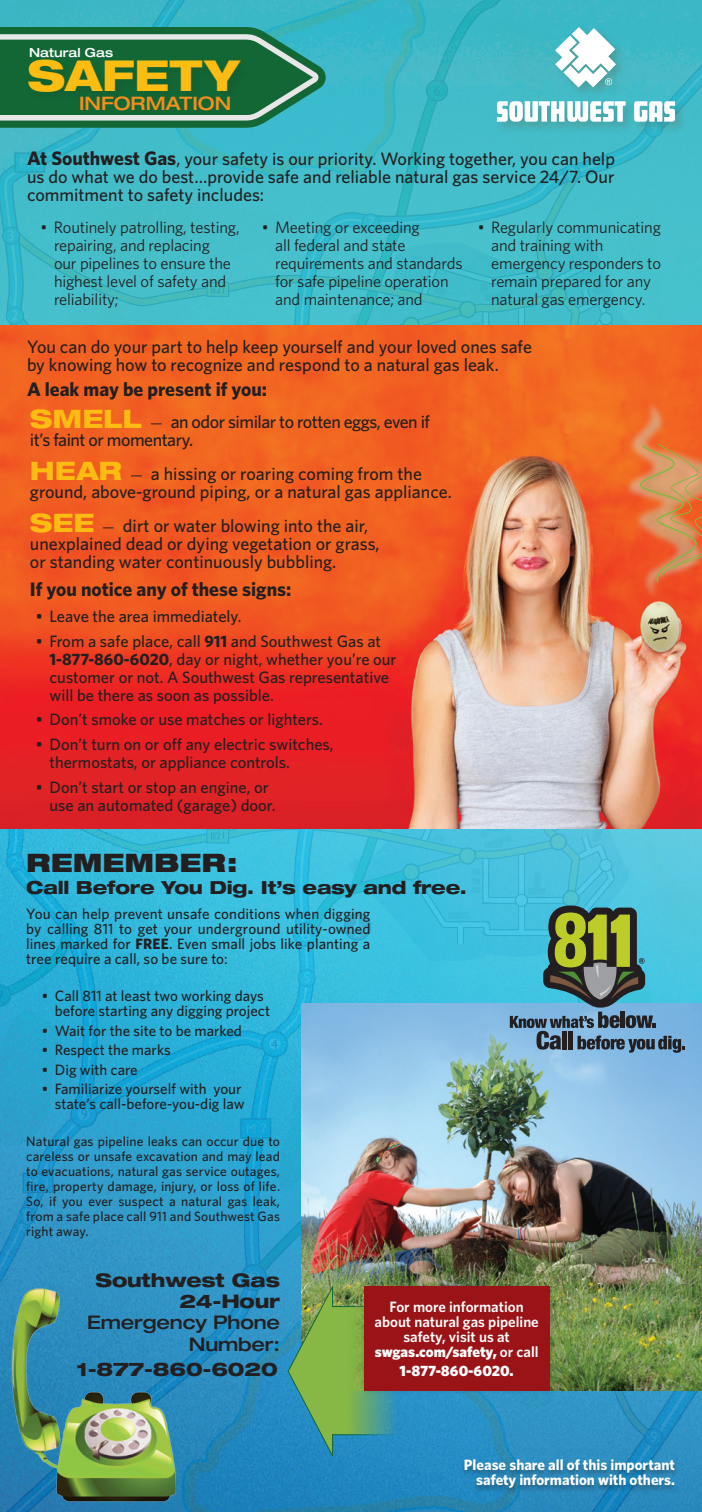
<style>
.page{position:relative;width:702px;height:1512px;background:#fff}
.page>*{position:absolute;margin:0;border:0;box-sizing:border-box;transform-origin:0 0}
.t1{font:800 expanded 42.75px "Helvetica Neue";color:#fdbc12}
.t2{font:900 expanded 25.5px "Helvetica Neue";color:#231f20}
.t3{font:700 19.5px "Whitney";color:#231f20}
.t4{font:800 expanded 18.75px "Helvetica Neue";letter-spacing:-.01em;color:#231f20}
.t5{font:500 expanded 18.75px "Helvetica Neue";letter-spacing:-.01em;color:#231f20}
.t6{font:500 expanded 18.6px "Helvetica Neue";color:#f68e1e}
.t7{font:500 18px/18px "Whitney";color:#231f20}
.t8{font:500 18px/18px "Whitney";letter-spacing:-.03em;color:#231f20}
.t9{font:800 expanded 18px "Helvetica Neue";letter-spacing:-.015em;color:#231f20}
.t10{font:500 16.5px/18px "Whitney";color:#231f20}
.t11{font:16.5px/18px "Whitney";letter-spacing:-.01em;color:#231f20}
.t12{font:500 15px/15px "Whitney";color:#231f20;text-align:justify}
.t13{font:700 15px/15px "Whitney";color:#fff;text-align:right}
.t14{font:600 15px/15px "Whitney";color:#fff;text-align:center}
.t15{font:900 15px "Whitney";color:#fff}
.t16{font:500 13.5px/15px "Whitney";letter-spacing:.01em;color:#231f20;text-align:justify}
.t17{font:500 expanded 12.45px "Helvetica Neue";color:#fff}
.s1{font-weight:700;font-size:19.5px}
.s2{font-family:"Helvetica Neue";font-weight:800;font-stretch:expanded;font-size:25.5px;color:#fdbc12}
.s3{font-family:"Helvetica Neue";font-weight:300;font-size:14.55px}
.s4{font-weight:700}
.s5{font-weight:600}
</style>
<div class="page">
<img style="left:0;top:0;width:702px;height:1512px">
<div style="left:26px;top:58px;width:226px;height:46px;background:#126434"></div>
<p class="t17" style="left:29px;top:45px;width:85px">Natural Gas</p>
<p class="t1" style="left:27px;top:49px;width:214px">SAFETY</p>
<p class="t6" style="left:79px;top:92px;width:154px">INFORMATION</p>
<p class="t7" style="left:27px;top:150px;width:590px;text-align:justify"><span class="s1">At Southwest Gas</span>, your safety is our priority. Working together, you can help us do what we do best…provide safe and reliable natural gas service 24/7. Our commitment to safety includes:</p>
<p class="t11" style="left:54px;top:218px;width:187px;text-indent:-13px">• Routinely patrolling, testing, repairing, and replacing<br>our pipelines to ensure the highest level of safety and reliability;</p>
<p class="t11" style="left:275px;top:218px;width:189px;text-indent:-13px">• Meeting or exceeding<br>all federal and state requirements and standards for safe pipeline operation and maintenance; and</p>
<p class="t11" style="left:491px;top:218px;width:171px;text-indent:-13px">• Regularly communicating and training with emergency responders to remain prepared for any natural gas emergency.</p>
<p class="t7" style="left:27px;top:338px;width:507px">You can do your part to help keep yourself and your loved ones safe by knowing how to recognize and respond to a natural gas leak.</p>
<p class="t3" style="left:27px;top:376px;width:242px">A leak may be present if you:</p>
<p class="t8" style="left:30px;top:412px;width:402px"><span class="s2">SMELL</span> <span class="s3">—</span> an odor similar to rotten eggs, even if it’s faint or momentary.</p>
<p class="t7" style="left:30px;top:464px;width:423px"><span class="s2">HEAR</span> <span class="s3">—</span> a hissing or roaring coming from the ground, above-ground piping, or a natural gas appliance.</p>
<p class="t7" style="left:30px;top:516px;width:351px"><span class="s2">SEE</span> <span class="s3">—</span> dirt or water blowing into the air, unexplained dead or dying vegetation or grass, or standing water continuously bubbling.</p>
<p class="t3" style="left:30px;top:576px;width:263px">If you notice any of these signs:</p>
<p class="t10" style="left:36px;top:607px;width:207px">• Leave the area immediately.</p>
<p class="t10" style="left:50px;top:632px;width:349px;text-indent:-14px">• From a safe place, call <span class="s4">911</span> and Southwest Gas at <span class="s4">1-877-860-6020</span>, day or night, whether you’re our customer or not. A Southwest Gas representative will be there as soon as possible.</p>
<p class="t10" style="left:36px;top:710px;width:289px">• Don’t smoke or use matches or lighters.</p>
<p class="t10" style="left:50px;top:735px;width:286px;text-indent:-14px">• Don’t turn on or off any electric switches, thermostats, or appliance controls.</p>
<p class="t10" style="left:50px;top:778px;width:227px;text-indent:-14px">• Don’t start or stop an engine, or use an automated (garage) door.</p>
<p class="t2" style="left:26px;top:846px;width:213px">REMEMBER:</p>
<p class="t9" style="left:26px;top:876px;width:442px">Call Before You Dig. It’s easy and free.</p>
<p class="t12" style="left:26px;top:906px;width:346px">You can help prevent unsafe conditions when digging by calling 811 to get your underground utility-owned lines marked for <span class="s4">FREE</span>. Even small jobs like planting a tree require a call, so be sure to:</p>
<p class="t12" style="left:55px;top:988px;width:217px;text-indent:-13px">• Call 811 at least two working days before starting any digging project</p>
<p class="t12" style="left:42px;top:1023px;width:202px">• Wait for the site to be marked</p>
<p class="t12" style="left:42px;top:1042px;width:130px">• Respect the marks</p>
<p class="t12" style="left:42px;top:1062px;width:98px">• Dig with care</p>
<p class="t12" style="left:42px;top:1082px;width:204px;text-align:right">• Familiarize yourself with your state’s call-before-you-dig law</p>
<p class="t16" style="left:26px;top:1133px;width:255px">Natural gas pipeline leaks can occur due to careless or unsafe excavation and may lead to evacuations, natural gas service outages, fire, property damage, injury, or loss of life.<br>So, if you ever suspect a natural gas leak, from a safe place call 911 and Southwest Gas right away.</p>
<p class="t4" style="left:96px;top:1268px;width:186px">Southwest Gas</p>
<p class="t4" style="left:179px;top:1289px;width:102px">24-Hour</p>
<p class="t5" style="left:87px;top:1311px;width:194px">Emergency Phone</p>
<p class="t5" style="left:189px;top:1332px;width:93px">Number:</p>
<p class="t4" style="left:76px;top:1357px;width:203px">1-877-860-6020</p>
<p class="t14" style="left:375px;top:1299px;width:166px">For more information about natural gas pipeline safety, visit us at</p>
<p class="t15" style="left:375px;top:1342px;width:165px">swgas.com/safety, <span class="s5">or call</span></p>
<p class="t15" style="left:400px;top:1361px;width:116px">1-877-860-6020.</p>
<p class="t13" style="left:464px;top:1457px;width:213px">Please share all of this important safety information with others.</p>
</div>
